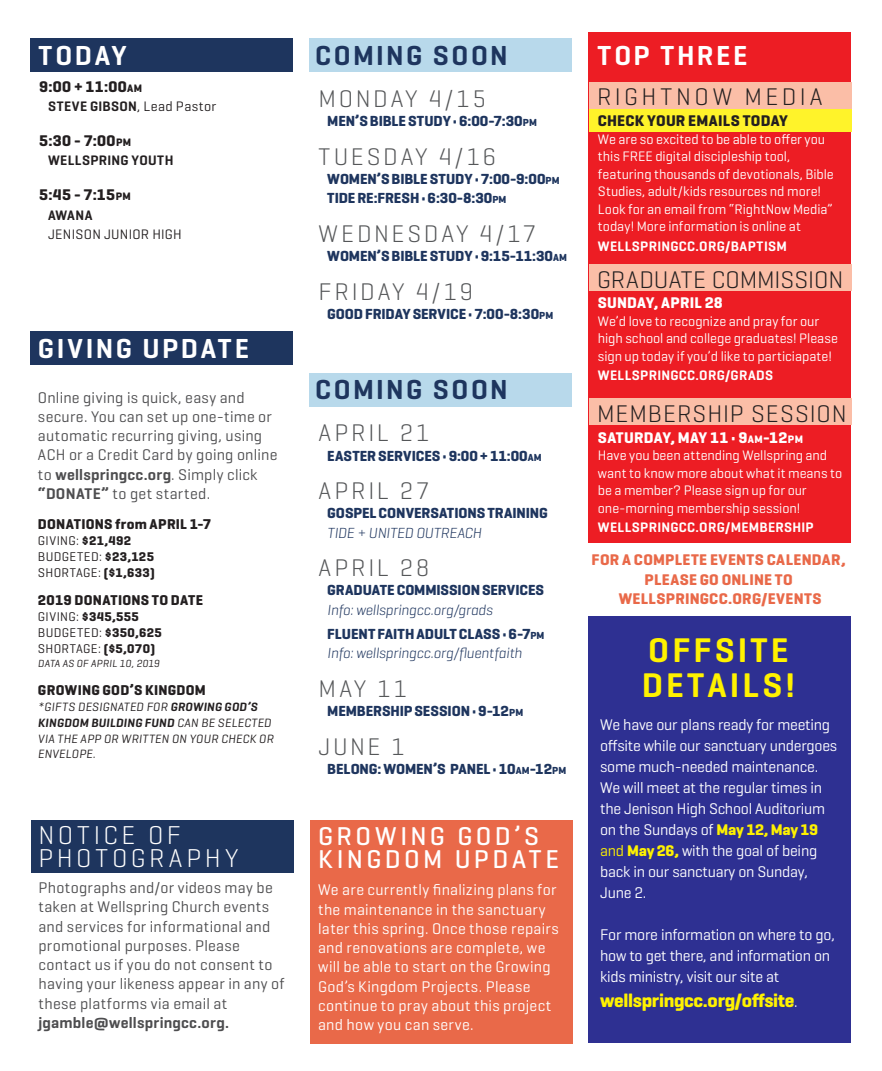
<style>
.page{position:relative;width:882px;height:1071px;background:#fff}
.page>*{position:absolute;margin:0;border:0;box-sizing:border-box;transform-origin:0 0}
.t1{font:600 34.82px/34.8px "Geogrotesque";letter-spacing:.09em;color:#fff200}
.t2{font:600 28px "Geogrotesque";letter-spacing:.09em;color:#fff}
.t3{font:600 28px "Geogrotesque";letter-spacing:.085em;color:#1e355e}
.t4{font:500 26.25px/22.8px "Geogrotesque";letter-spacing:.13em;color:#fff}
.t5{font:300 26.25px/22.8px "Geogrotesque";letter-spacing:.14em;color:#fff}
.t6{font:300 24.5px "Geogrotesque";letter-spacing:.11em;color:#555759}
.t7{font:300 24.5px "Geogrotesque";color:#231f20}
.t8{font:300 24.5px "Geogrotesque";letter-spacing:.035em;color:#231f20}
.t9{font:300 24.5px "Geogrotesque";letter-spacing:.145em;color:#231f20}
.t10{font:700 19.25px "Geogrotesque";letter-spacing:-.015em;color:#fff200}
.t11{font:15.75px/19.2px "Geogrotesque";letter-spacing:.015em;color:#4d4d4f}
.t12{font:15.75px/21px "Geogrotesque";letter-spacing:-.015em;color:#fff}
.t13{font:15.75px/19.2px "Geogrotesque";letter-spacing:.015em;color:#fff}
.t14{font:700 15.75px/19.2px "Geogrotesque";letter-spacing:.02em;color:#e96949;text-align:center}
.t15{font:700 15.75px "Geogrotesque";letter-spacing:.015em;color:#231f20}
.t16{font:700 15.75px "Geogrotesque";letter-spacing:.01em;color:#fff}
.t17{font:600 15.75px "Geogrotesque";letter-spacing:.01em;color:#4d4d4f}
.t18{font:700 14.88px/19.2px "Geogrotesque";letter-spacing:-.005em;color:#1e355e}
.t19{font:italic 300 14.88px/24.5px "Geogrotesque";letter-spacing:-.01em;color:#1e355e}
.t20{font:700 14.53px "Geogrotesque";letter-spacing:.015em;color:#231f20}
.t21{font:14px/17.5px "Geogrotesque";letter-spacing:-.005em;color:#fff}
.t22{font:600 14px "Geogrotesque";letter-spacing:.025em;color:#fff}
.t23{font:600 14px "Geogrotesque";letter-spacing:.025em;color:#231f20}
.t24{font:14px "Geogrotesque";letter-spacing:.015em;color:#231f20}
.t25{font:12.95px/16.1px "Geogrotesque";letter-spacing:.025em;color:#231f20}
.t26{font:italic 12.25px/15.8px "Geogrotesque";letter-spacing:.02em;color:#231f20}
.t27{font:italic 10.5px "Geogrotesque";letter-spacing:.02em;color:#231f20}
.s1{font-size:11.03px}
.s2{font-weight:400}
.s3{font-weight:600}
.s4{font-weight:700}
.s5{font-size:10.33px}
.s6{font-weight:700;font-style:normal}
.s7{font-weight:700;font-style:normal;font-size:10.33px}
.s8{font-weight:700;color:#fff200}
.s9{color:#fff200}
.s10{font-weight:400;font-size:15.75px;color:#fff}
</style>
<div class="page">
<div style="left:30px;top:38px;width:263px;height:33px;background:#1e355e"></div>
<div style="left:309px;top:38px;width:263px;height:33px;background:#b8d9eb"></div>
<div style="left:309px;top:374px;width:263px;height:33px;background:#b8d9eb"></div>
<div style="left:588px;top:617px;width:263px;height:426px;background:#2e3092"></div>
<div style="left:30px;top:332px;width:263px;height:33px;background:#1e355e"></div>
<div style="left:311px;top:820px;width:262px;height:223px;background:#e96949"></div>
<div style="left:588px;top:32px;width:263px;height:510px;background:#ed1d24"></div>
<div style="left:589px;top:109px;width:263px;height:23px;background:#fff32a"></div>
<div style="left:589px;top:82px;width:263px;height:27px;background:#fbbea7"></div>
<div style="left:589px;top:399px;width:263px;height:26px;background:#fbbea7"></div>
<div style="left:589px;top:265px;width:263px;height:26px;background:#fbbea7"></div>
<div style="left:31px;top:820px;width:263px;height:53px;background:#1e355e"></div>
<h2 class="t2" style="left:39px;top:38px;width:90px">TODAY</h2>
<p class="t15" style="left:39px;top:77px;width:104px">9:00 + 11:00<span class="s1">AM</span></p>
<p class="t23" style="left:48px;top:98px;width:170px">STEVE GIBSON<span class="s2">, Lead Pastor</span></p>
<p class="t15" style="left:39px;top:131px;width:93px">5:30 - 7:00<span class="s1">PM</span></p>
<p class="t23" style="left:48px;top:152px;width:127px">WELLSPRING YOUTH</p>
<p class="t15" style="left:39px;top:185px;width:93px">5:45 - 7:15<span class="s1">PM</span></p>
<p class="t23" style="left:48px;top:206px;width:46px">AWANA</p>
<p class="t24" style="left:48px;top:225px;width:135px">JENISON JUNIOR HIGH</p>
<h2 class="t2" style="left:38px;top:331px;width:213px">GIVING UPDATE</h2>
<p class="t11" style="left:38px;top:387px;width:241px">Online giving is quick, easy and secure. You can set up one-time or automatic recurring giving, using<br>ACH or a Credit Card by going online to <span class="s3">wellspringcc.org</span>. Simply click <span class="s3">“DONATE”</span> to get started.</p>
<p class="t20" style="left:38px;top:515px;width:175px">DONATIONS from APRIL 1-7</p>
<p class="t25" style="left:38px;top:532px;width:118px">GIVING: <span class="s4">$21,492<br></span>BUDGETED: <span class="s4">$23,125<br></span>SHORTAGE: <span class="s4">($1,633)</span></p>
<p class="t20" style="left:38px;top:591px;width:167px">2019 DONATIONS TO DATE</p>
<p class="t25" style="left:38px;top:608px;width:125px">GIVING: <span class="s4">$345,555<br></span>BUDGETED: <span class="s4">$350,625<br></span>SHORTAGE: <span class="s4">($5,070)</span></p>
<p class="t27" style="left:38px;top:657px;width:123px">DATA AS OF APRIL 10, 2019</p>
<p class="t20" style="left:38px;top:681px;width:169px">GROWING GOD’S KINGDOM</p>
<p class="t26" style="left:38px;top:699px;width:237px">*GIFTS DESIGNATED FOR <span class="s3">GROWING GOD’S<br>KINGDOM BUILDING FUND</span> CAN BE SELECTED<br>VIA THE APP OR WRITTEN ON YOUR CHECK OR<br>ENVELOPE.</p>
<h3 class="t5" style="left:39px;top:823px;width:201px">NOTICE OF<br>PHOTOGRAPHY</h3>
<p class="t11" style="left:39px;top:878px;width:248px">Photographs and/or videos may be taken at Wellspring Church events and services for informational and promotional purposes. Please contact us if you do not consent to having your likeness appear in any of these platforms via email at</p>
<p class="t17" style="left:39px;top:1013px;width:192px">jgamble@wellspringcc.org.</p>
<h2 class="t3" style="left:315px;top:38px;width:194px">COMING SOON</h2>
<h3 class="t6" style="left:319px;top:83px;width:169px">MONDAY 4/15</h3>
<p class="t18" style="left:327px;top:112px;width:211px">MEN’S BIBLE STUDY • 6:00-7:30<span class="s5">PM</span></p>
<h3 class="t6" style="left:319px;top:141px;width:179px">TUESDAY 4/16</h3>
<p class="t18" style="left:327px;top:169px;width:234px">WOMEN’S BIBLE STUDY • 7:00-9:00<span class="s5">PM<br></span>TIDE RE:FRESH • 6:30-8:30<span class="s5">PM</span></p>
<h3 class="t6" style="left:319px;top:218px;width:219px">WEDNESDAY 4/17</h3>
<p class="t18" style="left:327px;top:246px;width:241px">WOMEN’S BIBLE STUDY • 9:15-11:30<span class="s5">AM</span></p>
<h3 class="t6" style="left:319px;top:276px;width:156px">FRIDAY 4/19</h3>
<p class="t18" style="left:327px;top:304px;width:228px">GOOD FRIDAY SERVICE • 7:00-8:30<span class="s5">PM</span></p>
<h2 class="t3" style="left:315px;top:372px;width:194px">COMING SOON</h2>
<h3 class="t6" style="left:319px;top:418px;width:112px">APRIL 21</h3>
<p class="t18" style="left:327px;top:446px;width:216px">EASTER SERVICES • 9:00 + 11:00<span class="s5">AM</span></p>
<h3 class="t6" style="left:319px;top:475px;width:112px">APRIL 27</h3>
<p class="t18" style="left:327px;top:504px;width:222px">GOSPEL CONVERSATIONS TRAINING</p>
<p class="t19" style="left:327px;top:520px;width:156px">TIDE + UNITED OUTREACH</p>
<h3 class="t6" style="left:319px;top:552px;width:112px">APRIL 28</h3>
<p class="t18" style="left:327px;top:581px;width:218px">GRADUATE COMMISSION SERVICES</p>
<p class="t19" style="left:327px;top:597px;width:219px">Info: wellspringcc.org/grads<br><span class="s6">FLUENT FAITH ADULT CLASS • 6-7</span><span class="s7">PM</span></p>
<p class="t19" style="left:327px;top:641px;width:196px">Info: wellspringcc.org/fluentfaith</p>
<h3 class="t6" style="left:319px;top:673px;width:90px">MAY 11</h3>
<p class="t18" style="left:327px;top:701px;width:197px">MEMBERSHIP SESSION • 9-12<span class="s5">PM</span></p>
<h3 class="t6" style="left:319px;top:731px;width:88px">JUNE 1</h3>
<p class="t18" style="left:327px;top:759px;width:240px">BELONG: WOMEN’S PANEL • 10<span class="s5">AM</span>-12<span class="s5">PM</span></p>
<h3 class="t4" style="left:318px;top:824px;width:243px">GROWING GOD’S<br>KINGDOM UPDATE</h3>
<p class="t13" style="left:318px;top:880px;width:242px">We are currently finalizing plans for the maintenance in the sanctuary later this spring. Once those repairs and renovations are complete, we will be able to start on the Growing God’s Kingdom Projects. Please continue to pray about this project and how you can serve.</p>
<h2 class="t2" style="left:597px;top:38px;width:152px">TOP THREE</h2>
<h3 class="t9" style="left:597px;top:82px;width:227px">RIGHTNOW MEDIA</h3>
<p class="t15" style="left:598px;top:111px;width:192px">CHECK YOUR EMAILS TODAY</p>
<p class="t21" style="left:598px;top:130px;width:237px">We are so excited to be able to offer you this FREE digital discipleship tool, featuring thousands of devotionals, Bible Studies, adult/kids resources nd more!<br>Look for an email from “RightNow Media” today! More information is online at</p>
<p class="t22" style="left:598px;top:237px;width:190px">WELLSPRINGCC.ORG/BAPTISM</p>
<h3 class="t7" style="left:597px;top:264px;width:248px">GRADUATE COMMISSION</h3>
<p class="t16" style="left:598px;top:293px;width:127px">SUNDAY, APRIL 28</p>
<p class="t21" style="left:598px;top:312px;width:242px">We’d love to recognize and pray for our high school and college graduates! Please sign up today if you’d like to particiapate!</p>
<p class="t22" style="left:598px;top:367px;width:177px">WELLSPRINGCC.ORG/GRADS</p>
<h3 class="t8" style="left:597px;top:398px;width:251px">MEMBERSHIP SESSION</h3>
<p class="t16" style="left:598px;top:427px;width:207px">SATURDAY, MAY 11 • 9<span class="s1">AM</span>-12<span class="s1">PM</span></p>
<p class="t21" style="left:598px;top:446px;width:246px">Have you been attending Wellspring and want to know more about what it means to be a member? Please sign up for our one-morning membership session!</p>
<p class="t22" style="left:598px;top:518px;width:217px">WELLSPRINGCC.ORG/MEMBERSHIP</p>
<p class="t14" style="left:592px;top:550px;width:256px">FOR A COMPLETE EVENTS CALENDAR,<br>PLEASE GO ONLINE TO<br>WELLSPRINGCC.ORG/EVENTS</p>
<h1 class="t1" style="left:642px;top:632px;width:155px">OFFSITE<br>DETAILS!</h1>
<p class="t12" style="left:600px;top:714px;width:239px">We have our plans ready for meeting offsite while our sanctuary undergoes some much-needed maintenance.<br>We will meet at the regular times in the Jenison High School Auditorium on the Sundays of <span class="s8">May 12, May 19 </span><span class="s9">and</span> <span class="s8">May 26,</span> with the goal of being back in our sanctuary on Sunday,<br>June 2.</p>
<p class="t12" style="left:600px;top:924px;width:236px">For more information on where to go, how to get there, and information on kids ministry, visit our site at</p>
<h3 class="t10" style="left:600px;top:988px;width:199px">wellspringcc.org/offsite<span class="s10">.</span></h3>
</div>
